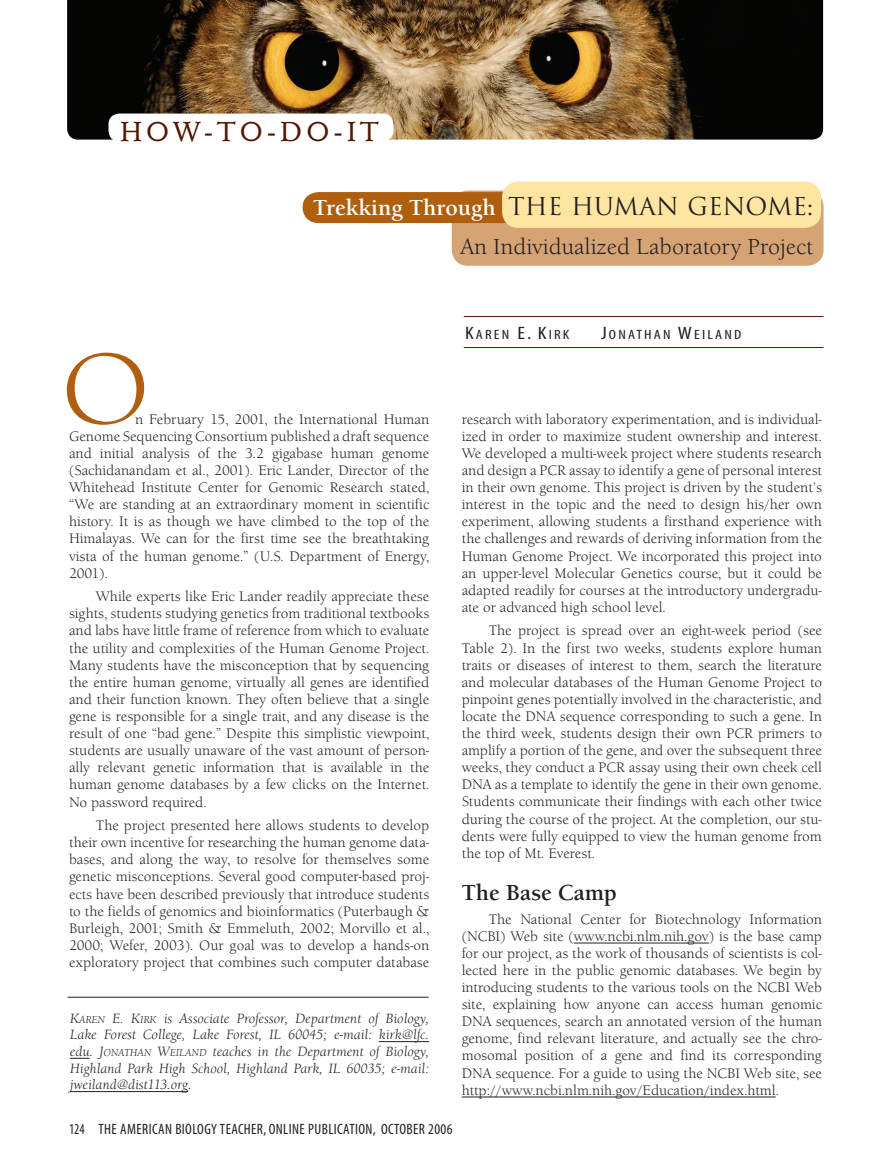
<style>
.page{position:relative;width:891px;height:1175px;background:#fff}
.page>*{position:absolute;margin:0;border:0;box-sizing:border-box;transform-origin:0 0}
.t1{font:102px "Berkeley Old ITC";color:#b05f0f;scale:1.13 1}
.t2{font:500 27px "Stempel Schneidler";letter-spacing:.15em;color:#531600}
.t3{font:22.5px/39px "Berkeley Old ITC";color:#231f20;text-align:right}
.t4{font:700 22.5px "Berkeley Old ITC";color:#231f20}
.t5{font:condensed 15px "Myriad";letter-spacing:.025em;color:#231f20;scale:.9 1}
.t6{font:14.25px/17.1px "Berkeley Old ITC";color:#231f20;text-align:justify}
.t7{font:italic 13.8px/16.6px "Berkeley Old ITC";color:#231f20;text-align:justify}
.t8{font:condensed 13.5px "Myriad";letter-spacing:.135em;color:#231f20;scale:1.2 1}
.s1{font-weight:700;color:#fff}
.s2{font-family:"Trajan";font-size:24px}
.s3{font-weight:700}
.s4{font-size:10.35px}
.s5{font-size:18px}
</style>
<div class="page">
<hr style="left:574px;top:942px;width:135px;height:1px;background:#231f20">
<hr style="left:462px;top:1096px;width:314px;height:1px;background:#231f20">
<hr style="left:68px;top:996px;width:361px;height:1px;background:#231f20">
<hr style="left:379px;top:1041px;width:50px;height:1px;background:#231f20">
<svg style="left:70px;top:1058px;width:20px;height:1px"></svg>
<hr style="left:70px;top:1091px;width:118px;height:1px;background:#231f20">
<svg style="left:303px;top:182px;width:521px;height:84px"></svg>
<img style="left:67px;top:0;width:756px;height:140px">
<svg style="left:109px;top:113px;width:284px;height:27px"></svg>
<hr style="left:464px;top:347px;width:360px;height:1px;background:#531600">
<hr style="left:464px;top:316px;width:359px;height:1px;background:#531600">
<h2 class="t2" style="left:121px;top:115px;width:260px">HOW-TO-DO-IT</h2>
<h3 class="t3" style="left:313px;top:188px;width:502px"><span class="s1">Trekking Through</span> <span class="s2">THE HUMAN GENOME</span><span class="s3">:<br></span>An Individualized Laboratory Project</h3>
<h1 class="t1" style="left:60px;top:330px;width:81px">O</h1>
<p class="t6" style="left:69px;top:410px;width:362px;text-indent:66px">n February 15, 2001, the International Human Genome Sequencing Consortium published a draft sequence and initial analysis of the 3.2 gigabase human genome (Sachidanandam et al., 2001). Eric Lander, Director of the Whitehead Institute Center for Genomic Research stated, “We are standing at an extraordinary moment in scientific history. It is as though we have climbed to the top of the Himalayas. We can for the first time see the breathtaking vista of the human genome.” (U.S. Department of Energy, 2001).</p>
<p class="t6" style="left:69px;top:588px;width:362px;text-indent:27px">While experts like Eric Lander readily appreciate these sights, students studying genetics from traditional textbooks and labs have little frame of reference from which to evaluate the utility and complexities of the Human Genome Project.<br>Many students have the misconception that by sequencing the entire human genome, virtually all genes are identified and their function known. They often believe that a single gene is responsible for a single trait, and any disease is the result of one “bad gene.” Despite this simplistic viewpoint, students are usually unaware of the vast amount of person&shy;ally relevant genetic information that is available in the human genome databases by a few clicks on the Internet.<br>No password required.</p>
<p class="t6" style="left:69px;top:817px;width:362px;text-indent:27px">The project presented here allows students to develop their own incentive for researching the human genome data&shy;bases, and along the way, to resolve for themselves some genetic misconceptions. Several good computer-based proj&shy;ects have been described previously that introduce students to the fields of genomics and bioinformatics (Puterbaugh &amp; Burleigh, 2001; Smith &amp; Emmeluth, 2002; Morvillo et al., 2000; Wefer, 2003). Our goal was to develop a hands-on exploratory project that combines such computer database</p>
<p class="t7" style="left:70px;top:1009px;width:361px">K<span class="s4">AREN</span> E. K<span class="s4">IRK</span> is Associate Professor, Department of Biology, Lake Forest College, Lake Forest, IL 60045; e-mail: kirk@lfc. edu. J<span class="s4">ONATHAN</span> W<span class="s4">EILAND</span> teaches in the Department of Biology, Highland Park High School, Highland Park, IL 60035; e-mail: jweiland@dist113.org.</p>
<p class="t5" style="left:69px;top:1121px;width:428px">124 THE AMERICAN BIOLOGY TEACHER, ONLINE PUBLICATION, OCTOBER 2006</p>
<p class="t8" style="left:465px;top:328px;width:89px"><span class="s5">K</span>AREN <span class="s5">E. K</span>IRK</p>
<p class="t8" style="left:601px;top:328px;width:118px"><span class="s5">J</span>ONATHAN <span class="s5">W</span>EILAND</p>
<p class="t6" style="left:462px;top:410px;width:362px">research with laboratory experimentation, and is individual&shy;ized in order to maximize student ownership and interest.<br>We developed a multi-week project where students research and design a PCR assay to identify a gene of personal interest in their own genome. This project is driven by the student’s interest in the topic and the need to design his/her own experiment, allowing students a firsthand experience with the challenges and rewards of deriving information from the Human Genome Project. We incorporated this project into an upper-level Molecular Genetics course, but it could be adapted readily for courses at the introductory undergradu&shy;ate or advanced high school level.</p>
<p class="t6" style="left:462px;top:622px;width:362px;text-indent:27px">The project is spread over an eight-week period (see Table 2). In the first two weeks, students explore human traits or diseases of interest to them, search the literature and molecular databases of the Human Genome Project to pinpoint genes potentially involved in the characteristic, and locate the DNA sequence corresponding to such a gene. In the third week, students design their own PCR primers to amplify a portion of the gene, and over the subsequent three weeks, they conduct a PCR assay using their own cheek cell DNA as a template to identify the gene in their own genome.<br>Students communicate their findings with each other twice during the course of the project. At the completion, our stu&shy;dents were fully equipped to view the human genome from the top of Mt. Everest.</p>
<h3 class="t4" style="left:462px;top:879px;width:157px">The Base Camp</h3>
<p class="t6" style="left:462px;top:910px;width:362px;text-indent:27px">The National Center for Biotechnology Information (NCBI) Web site (www.ncbi.nlm.nih.gov) is the base camp for our project, as the work of thousands of scientists is col&shy;lected here in the public genomic databases. We begin by introducing students to the various tools on the NCBI Web site, explaining how anyone can access human genomic DNA sequences, search an annotated version of the human genome, find relevant literature, and actually see the chro&shy;mosomal position of a gene and find its corresponding DNA sequence. For a guide to using the NCBI Web site, see http://www.ncbi.nlm.nih.gov/Education/index.html.</p>
</div>
